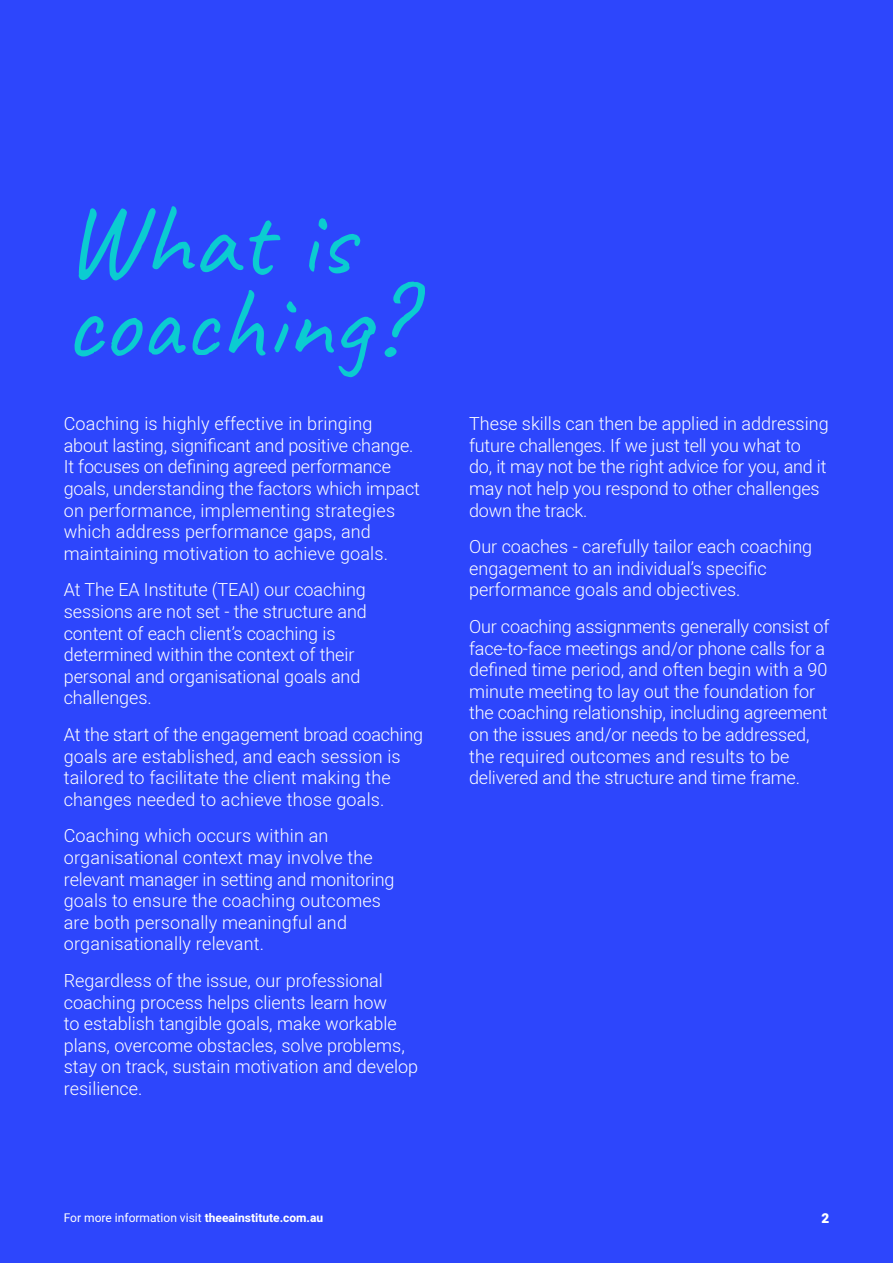
<style>
.page{position:relative;width:893px;height:1263px;background:#2d46fc}
.page>*{position:absolute;margin:0;border:0;box-sizing:border-box;transform-origin:0 0}
.t1{font:105px/82.5px "Caveat";color:#0bccd1}
.t2{font:300 18px/21.6px "Heebo";color:#fff}
.t3{font:900 13.5px "Heebo";color:#fff}
.t4{font:12px "Heebo";color:#fff}
.s1{font-weight:700}
</style>
<div class="page">
<h1 class="t1" style="left:64px;top:199px;width:346px">What is coaching?</h1>
<p class="t2" style="left:64px;top:413px;width:358px">Coaching is highly effective in bringing about lasting, significant and positive change.<br>It focuses on defining agreed performance goals, understanding the factors which impact on performance, implementing strategies which address performance gaps, and maintaining motivation to achieve goals.</p>
<p class="t2" style="left:64px;top:579px;width:305px">At The EA Institute (TEAI) our coaching sessions are not set - the structure and content of each client’s coaching is determined within the context of their personal and organisational goals and challenges.</p>
<p class="t2" style="left:64px;top:723px;width:361px">At the start of the engagement broad coaching goals are established, and each session is tailored to facilitate the client making the changes needed to achieve those goals.</p>
<p class="t2" style="left:64px;top:825px;width:332px">Coaching which occurs within an organisational context may involve the relevant manager in setting and monitoring goals to ensure the coaching outcomes are both personally meaningful and organisationally relevant.</p>
<p class="t2" style="left:64px;top:969px;width:356px">Regardless of the issue, our professional coaching process helps clients learn how<br>to establish tangible goals, make workable plans, overcome obstacles, solve problems, stay on track, sustain motivation and develop resilience.</p>
<p class="t2" style="left:469px;top:413px;width:361px">These skills can then be applied in addressing future challenges. If we just tell you what to<br>do, it may not be the right advice for you, and it may not help you respond to other challenges down the track.</p>
<p class="t2" style="left:469px;top:536px;width:345px">Our coaches - carefully tailor each coaching engagement to an individual’s specific performance goals and objectives.</p>
<p class="t2" style="left:469px;top:615px;width:362px">Our coaching assignments generally consist of face-to-face meetings and/or phone calls for a defined time period, and often begin with a 90 minute meeting to lay out the foundation for the coaching relationship, including agreement on the issues and/or needs to be addressed, the required outcomes and results to be delivered and the structure and time frame.</p>
<p class="t4" style="left:64px;top:1209px;width:261px">For more information visit <span class="s1">theeainstitute.com.au</span></p>
<p class="t3" style="left:821px;top:1209px;width:9px">2</p>
</div>
